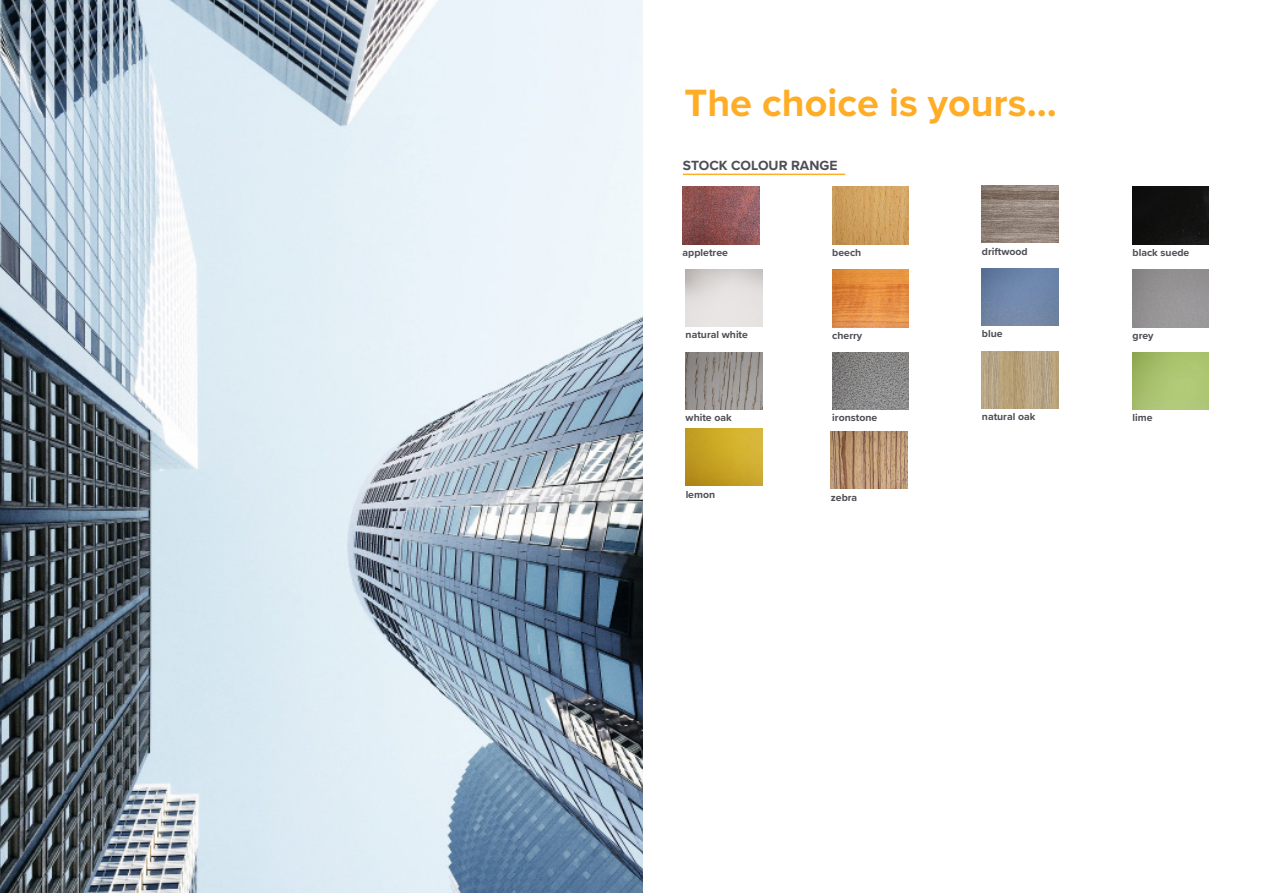
<style>
.page{position:relative;width:1263px;height:893px;background:#fff}
.page>*{position:absolute;margin:0;border:0;box-sizing:border-box;transform-origin:0 0}
.t1{font:700 39.45px "Proxima Nova";color:#ffad26}
.t2{font:700 13.8px "Proxima Nova";color:#4e4e56}
.t3{font:700 10.5px "Proxima Nova";color:#4e4e56}
</style>
<div class="page">
<img style="left:0;top:0;width:642px;height:893px">
<img style="left:682px;top:187px;width:77px;height:57px">
<img style="left:982px;top:268px;width:76px;height:58px">
<img style="left:831px;top:432px;width:76px;height:57px">
<img style="left:1132px;top:352px;width:77px;height:58px">
<img style="left:982px;top:351px;width:76px;height:58px">
<img style="left:686px;top:352px;width:76px;height:58px">
<div style="left:1132px;top:187px;width:77px;height:57px;background:#101010"></div>
<img style="left:832px;top:270px;width:77px;height:57px">
<img style="left:982px;top:186px;width:76px;height:57px">
<img style="left:832px;top:352px;width:77px;height:58px">
<hr style="left:683px;top:174px;width:162px;height:1px;background:#ffad26">
<img style="left:832px;top:187px;width:77px;height:57px">
<img style="left:686px;top:429px;width:76px;height:57px">
<p class="t1" style="left:684px;top:73px;width:374px">The choice is yours...</p>
<p class="t2" style="left:683px;top:155px;width:156px">STOCK COLOUR RANGE</p>
<p class="t3" style="left:682px;top:244px;width:47px">appletree</p>
<p class="t3" style="left:686px;top:327px;width:64px">natural white</p>
<p class="t3" style="left:982px;top:243px;width:47px">driftwood</p>
<p class="t3" style="left:832px;top:244px;width:31px">beech</p>
<p class="t3" style="left:1132px;top:244px;width:58px">black suede</p>
<p class="t3" style="left:832px;top:327px;width:32px">cherry</p>
<p class="t3" style="left:982px;top:326px;width:22px">blue</p>
<p class="t3" style="left:1132px;top:327px;width:23px">grey</p>
<p class="t3" style="left:686px;top:410px;width:48px">white oak</p>
<p class="t3" style="left:832px;top:410px;width:47px">ironstone</p>
<p class="t3" style="left:686px;top:486px;width:31px">lemon</p>
<p class="t3" style="left:831px;top:489px;width:28px">zebra</p>
<p class="t3" style="left:982px;top:409px;width:55px">natural oak</p>
<p class="t3" style="left:1132px;top:410px;width:22px">lime</p>
</div>
